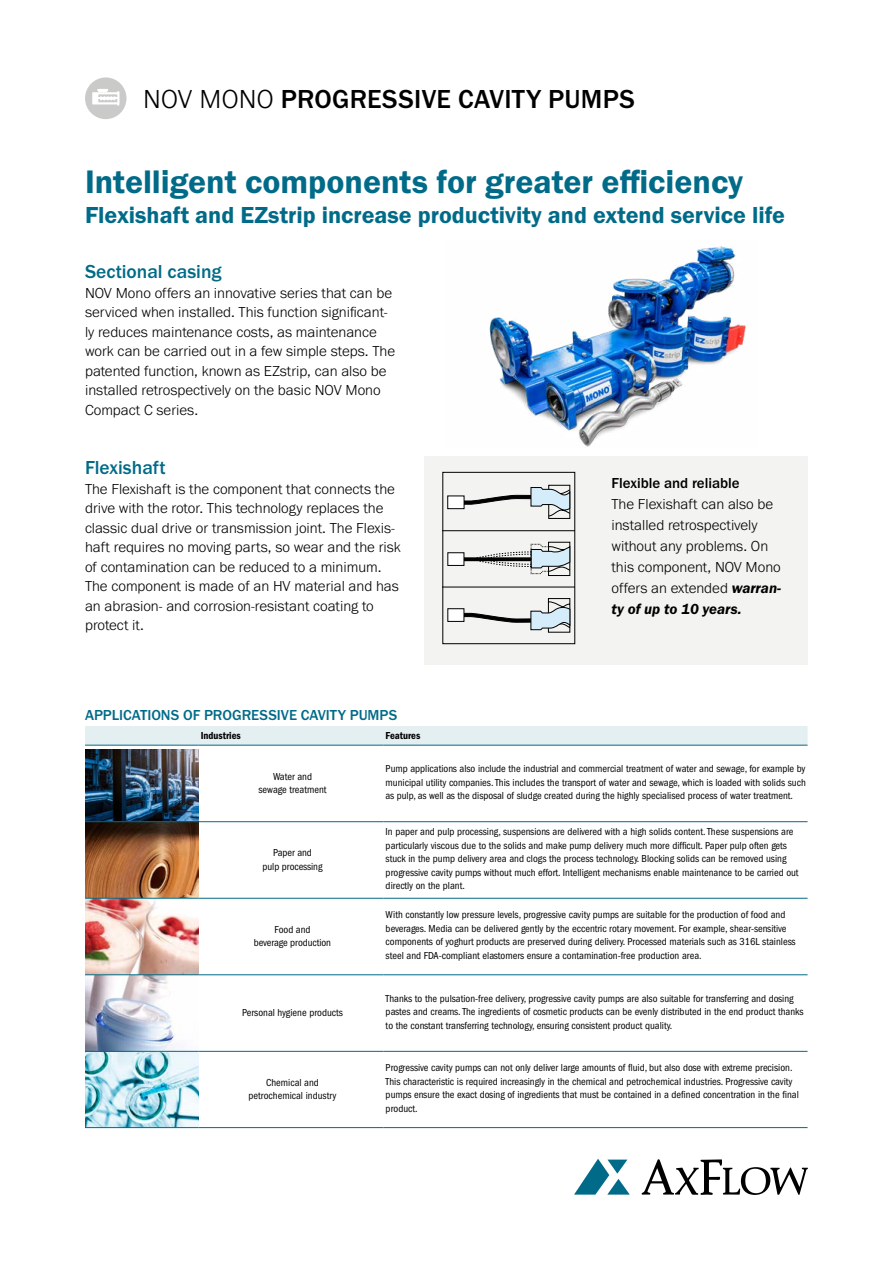
<style>
.page{position:relative;width:893px;height:1263px;background:#fff}
.page>*{position:absolute;margin:0;border:0;box-sizing:border-box;transform-origin:0 0}
.Head{font:33.75px "Franklin Gothic URW Dem";color:#006b88}
.header_H1{font:500 27px "Franklin Gothic URW";letter-spacing:.01em;color:#000}
.Head-2{font:24px "Franklin Gothic URW Dem";color:#006b88}
.Sub_klein{font:500 19.5px "Franklin Gothic URW";color:#006b88}
.Text{font:300 15px/19.5px "Franklin Gothic URW";color:#000}
.sub_heading{font:500 15px "Franklin Gothic URW";color:#006b88}
.Text-2{font:500 15px "Franklin Gothic URW";color:#000}
.Text-3{font:condensed 10.5px/13.5px "Franklin Gothic LT Pro";color:#000}
.tabelle{font:condensed 10.5px "Franklin Gothic LT Pro";letter-spacing:-.005em;color:#000}
.t1{font:10.5px "Franklin Gothic LT Pro Cn Dm";color:#000}
.s1{font-weight:300}
.s2{font-family:"Franklin Gothic URW Dem Ita";font-weight:400}
</style>
<div class="page">
<img style="left:85px;top:750px;width:114px;height:377px">
<div style="left:425px;top:456px;width:383px;height:208px;background:#f3f3f1"></div>
<svg style="left:574px;top:1159px;width:56px;height:35px"></svg>
<svg style="left:642px;top:1159px;width:166px;height:36px"></svg>
<div style="left:85px;top:77px;width:41px;height:42px;background:#cacbc9;border-radius:21px"></div>
<svg style="left:92px;top:89px;width:27px;height:17px"></svg>
<img style="left:489px;top:246px;width:257px;height:201px">
<div style="left:85px;top:726px;width:722px;height:19px;background:#e4eff2"></div>
<hr style="left:85px;top:745px;width:114px;height:1px;background:#006b88">
<hr style="left:199px;top:745px;width:185px;height:1px;background:#006b88">
<hr style="left:384px;top:745px;width:423px;height:1px;background:#006b88">
<hr style="left:85px;top:821px;width:114px;height:1px;background:#006b88">
<hr style="left:199px;top:821px;width:185px;height:1px;background:#006b88">
<hr style="left:384px;top:821px;width:423px;height:1px;background:#006b88">
<hr style="left:85px;top:898px;width:114px;height:1px;background:#006b88">
<hr style="left:199px;top:898px;width:185px;height:1px;background:#006b88">
<hr style="left:384px;top:898px;width:423px;height:1px;background:#006b88">
<hr style="left:85px;top:974px;width:114px;height:1px;background:#006b88">
<hr style="left:199px;top:974px;width:185px;height:1px;background:#006b88">
<hr style="left:384px;top:974px;width:423px;height:1px;background:#006b88">
<hr style="left:85px;top:1051px;width:114px;height:1px;background:#006b88">
<hr style="left:199px;top:1051px;width:185px;height:1px;background:#006b88">
<hr style="left:384px;top:1051px;width:423px;height:1px;background:#006b88">
<hr style="left:85px;top:1127px;width:114px;height:1px;background:#006b88">
<hr style="left:199px;top:1127px;width:185px;height:1px;background:#006b88">
<hr style="left:384px;top:1127px;width:423px;height:1px;background:#006b88">
<svg style="left:447px;top:485px;width:124px;height:148px"></svg>
<div style="left:448px;top:609px;width:16px;height:12px;background:#fff"></div>
<div style="left:447px;top:608px;width:17px;height:14px;border:1px solid #000"></div>
<hr style="left:443px;top:587px;width:132px;height:1px;background:#000">
<hr style="left:443px;top:530px;width:132px;height:1px;background:#000">
<div style="left:442px;top:472px;width:133px;height:172px;border:1px solid #000"></div>
<p class="header_H1" style="left:143px;top:82px;width:493px"><span class="s1">NOV MONO</span> PROGRESSIVE CAVITY PUMPS</p>
<p class="Head" style="left:85px;top:161px;width:660px">Intelligent components for greater efficiency</p>
<p class="Head-2" style="left:85px;top:200px;width:701px">Flexishaft and EZstrip increase productivity and extend service life</p>
<p class="Sub_klein" style="left:85px;top:259px;width:138px">Sectional casing</p>
<p class="Text" style="left:85px;top:282px;width:312px">NOV Mono offers an innovative series that can be serviced when installed. This function significant&shy;ly reduces maintenance costs, as maintenance work can be carried out in a few simple steps. The patented function, known as EZstrip, can also be installed retrospectively on the basic NOV Mono Compact C series.</p>
<p class="Sub_klein" style="left:85px;top:456px;width:82px">Flexishaft</p>
<p class="Text" style="left:85px;top:479px;width:317px">The Flexishaft is the component that connects the drive with the rotor. This technology replaces the classic dual drive or transmission joint. The Flexis&shy;haft requires no moving parts, so wear and the risk of contamination can be reduced to a minimum.<br>The component is made of an HV material and has an abrasion- and corrosion-resistant coating to protect it.</p>
<p class="Text-2" style="left:611px;top:474px;width:130px">Flexible and reliable</p>
<p class="Text" style="left:611px;top:493px;width:171px;line-height:21px">The Flexishaft can also be installed retrospectively without any problems. On this component, NOV Mono offers an extended <span class="s2">warran&shy;ty of up to 10 years.</span></p>
<p class="sub_heading" style="left:85px;top:706px;width:314px">APPLICATIONS OF PROGRESSIVE CAVITY PUMPS</p>
<p class="t1" style="left:201px;top:729px;width:42px">Industries</p>
<p class="t1" style="left:386px;top:729px;width:36px">Features</p>
<p class="Text-3" style="left:273px;top:769px;width:40px">Water and</p>
<p class="Text-3" style="left:258px;top:783px;width:70px">sewage treatment</p>
<p class="Text-3" style="left:386px;top:762px;width:422px;text-align:justify">Pump applications also include the industrial and commercial treatment of water and sewage, for example by municipal utility companies. This includes the transport of water and sewage, which is loaded with solids such as pulp, as well as the disposal of sludge created during the highly specialised process of water treatment.</p>
<p class="tabelle" style="left:273px;top:847px;width:40px">Paper and</p>
<p class="tabelle" style="left:263px;top:860px;width:62px">pulp processing</p>
<p class="tabelle" style="left:275px;top:923px;width:37px">Food and</p>
<p class="tabelle" style="left:254px;top:937px;width:79px">beverage production</p>
<p class="Text-3" style="left:242px;top:1006px;width:102px">Personal hygiene products</p>
<p class="Text-3" style="left:249px;top:1075px;width:89px;text-align:center">Chemical and petrochemical industry</p>
<p class="Text-3" style="left:386px;top:825px;width:414px">In paper and pulp processing, suspensions are delivered with a high solids content. These suspensions are particularly viscous due to the solids and make pump delivery much more difficult. Paper pulp often gets stuck in the pump delivery area and clogs the process technology. Blocking solids can be removed using progressive cavity pumps without much effort. Intelligent mechanisms enable maintenance to be carried out directly on the plant.</p>
<p class="Text-3" style="left:386px;top:908px;width:411px">With constantly low pressure levels, progressive cavity pumps are suitable for the production of food and beverages. Media can be delivered gently by the eccentric rotary movement. For example, shear-sensitive components of yoghurt products are preserved during delivery. Processed materials such as 316L stainless steel and FDA-compliant elastomers ensure a contamination-free production area.</p>
<p class="Text-3" style="left:386px;top:991px;width:419px">Thanks to the pulsation-free delivery, progressive cavity pumps are also suitable for transferring and dosing pastes and creams. The ingredients of cosmetic products can be evenly distributed in the end product thanks to the constant transferring technology, ensuring consistent product quality.</p>
<p class="Text-3" style="left:386px;top:1061px;width:415px">Progressive cavity pumps can not only deliver large amounts of fluid, but also dose with extreme precision.<br>This characteristic is required increasingly in the chemical and petrochemical industries. Progressive cavity pumps ensure the exact dosing of ingredients that must be contained in a defined concentration in the final product.</p>
</div>
